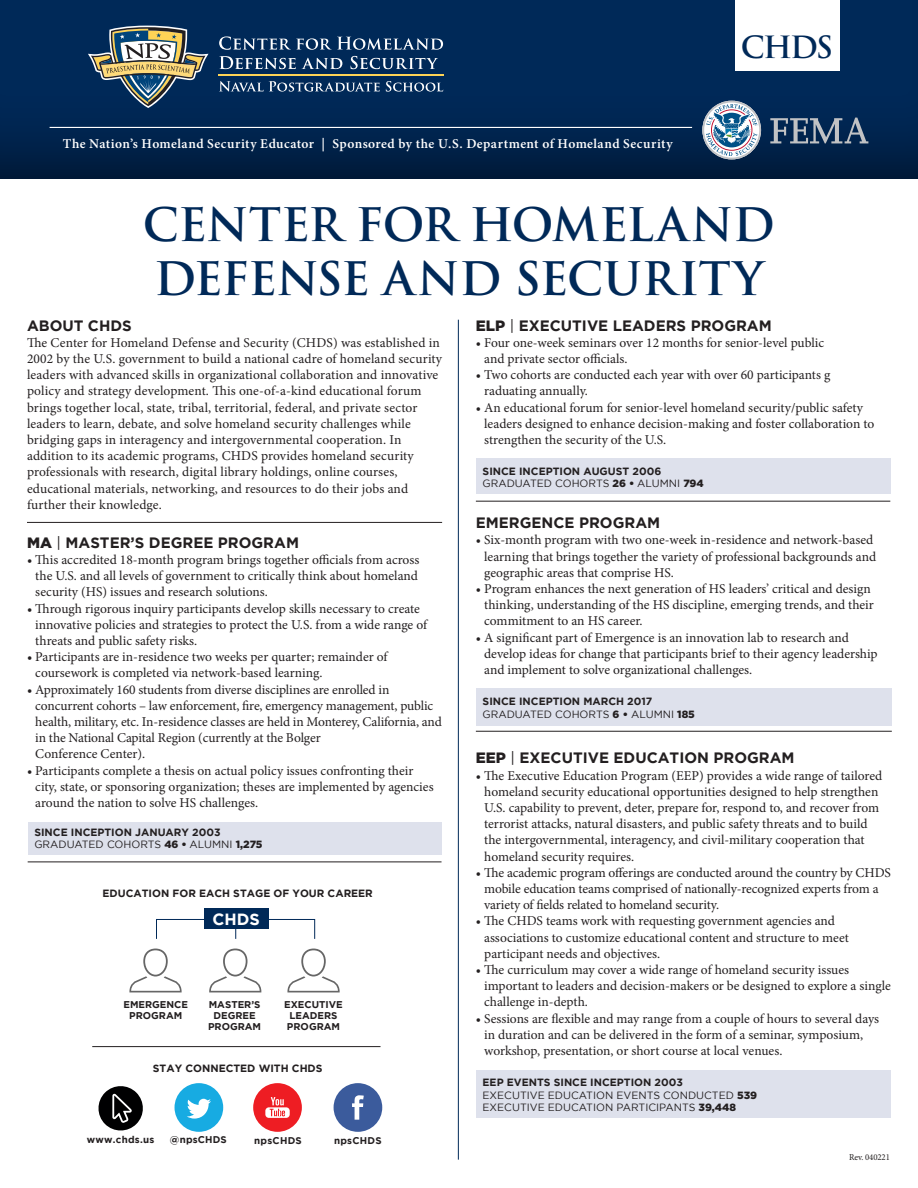
<style>
.page{position:relative;width:918px;height:1188px;background:#fff}
.page>*{position:absolute;margin:0;border:0;box-sizing:border-box;transform-origin:0 0}
.title_-_no_sub-title{font:700 45px/54px "Trajan Pro";letter-spacing:-.015em;color:#002958}
.title_-_no_sub-title-2{font:700 29.85px "Trajan Pro";color:#002958}
.t1{font:700 16.2px "Gotham";color:#fff}
.t2{font:700 15px "Gotham";color:#231f20}
.t3{font:13.5px/16.2px "Minion Pro";color:#231f20}
.t4{font:600 13.5px "Minion Pro";letter-spacing:.03em;color:#fff}
.t5{font:10.5px "Gotham";color:#231f20}
.t6{font:700 10.5px "Gotham";color:#231f20}
.t7{font:700 9.9px "Gotham";color:#231f20}
.t8{font:700 9.75px "Gotham";letter-spacing:.025em;color:#231f20}
.t9{font:9px "Minion Pro";letter-spacing:-.01em;color:#231f20}
.s1{font-weight:900}
.s2{font-weight:400}
</style>
<div class="page">
<div style="left:0;top:0;width:918px;height:180px;background:#231f20;opacity:.9"></div>
<svg style="left:219px;top:36px;width:224px;height:14px;background:#3c5b7f"></svg>
<svg style="left:219px;top:56px;width:77px;height:13px"></svg>
<svg style="left:302px;top:58px;width:40px;height:11px"></svg>
<svg style="left:351px;top:56px;width:87px;height:13px"></svg>
<svg style="left:219px;top:81px;width:161px;height:11px;background:#3d5c80"></svg>
<svg style="left:386px;top:81px;width:57px;height:11px"></svg>
<svg style="left:88px;top:26px;width:121px;height:82px;background:#586a71"></svg>
<hr style="left:219px;top:74px;width:225px;height:2px;background:#fed356">
<hr style="left:50px;top:127px;width:642px;height:1px;background:#fff">
<svg style="left:770px;top:118px;width:98px;height:25px;background:#455d79"></svg>
<svg style="left:702px;top:101px;width:59px;height:58px"></svg>
<div style="left:735px;top:0;width:105px;height:70px;background:#fff"></div>
<hr style="left:27px;top:522px;width:415px;height:1px;background:#231f20">
<div style="left:476px;top:459px;width:414px;height:35px;background:#dee1ec"></div>
<hr style="left:476px;top:501px;width:414px;height:1px;background:#231f20">
<div style="left:476px;top:689px;width:416px;height:37px;background:#dee1ec"></div>
<hr style="left:476px;top:731px;width:416px;height:1px;background:#231f20">
<div style="left:476px;top:1070px;width:414px;height:47px;background:#dee1ec"></div>
<hr style="left:458px;top:320px;width:1px;height:840px;background:#002958">
<div style="left:156px;top:919px;width:159px;height:20px;border:1px solid #002958"></div>
<svg style="left:287px;top:949px;width:53px;height:43px"></svg>
<svg style="left:209px;top:949px;width:52px;height:43px"></svg>
<svg style="left:129px;top:949px;width:53px;height:43px"></svg>
<div style="left:204px;top:908px;width:65px;height:21px;background:#002958"></div>
<hr style="left:92px;top:1046px;width:289px;height:1px;background:#231f20">
<div style="left:28px;top:822px;width:414px;height:32px;background:#dee1ec"></div>
<hr style="left:28px;top:862px;width:414px;height:1px;background:#231f20">
<div style="left:175px;top:1083px;width:48px;height:49px;background:#17abe2;border-radius:50%"></div>
<svg style="left:187px;top:1099px;width:24px;height:20px"></svg>
<div style="left:253px;top:1083px;width:49px;height:49px;background:#ee1d23;border-radius:50%"></div>
<svg style="left:265px;top:1097px;width:25px;height:21px"></svg>
<div style="left:334px;top:1083px;width:48px;height:49px;background:#3b5b9c;border-radius:50%"></div>
<svg style="left:352px;top:1095px;width:12px;height:25px"></svg>
<svg style="left:98px;top:1086px;width:45px;height:45px"></svg>
<p class="t4" style="left:63px;top:134px;width:611px">The Nation’s Homeland Security Educator | Sponsored by the U.S. Department of Homeland Security</p>
<p class="title_-_no_sub-title-2" style="left:741px;top:28px;width:94px">CHDS</p>
<p class="title_-_no_sub-title" style="left:143px;top:198px;width:634px">CENTER FOR HOMELAND<br>DEFENSE AND SECURITY</p>
<p class="t2" style="left:27px;top:317px;width:106px">ABOUT CHDS</p>
<p class="t3" style="left:27px;top:334px;width:417px">The Center for Homeland Defense and Security (CHDS) was established in 2002 by the U.S. government to build a national cadre of homeland security leaders with advanced skills in organizational collaboration and innovative policy and strategy development. This one-of-a-kind educational forum brings together local, state, tribal, territorial, federal, and private sector leaders to learn, debate, and solve homeland security challenges while bridging gaps in interagency and intergovernmental cooperation. In addition to its academic programs, CHDS provides homeland security professionals with research, digital library holdings, online courses, educational materials, networking, and resources to do their jobs and further their knowledge.</p>
<p class="t2" style="left:27px;top:534px;width:274px"><span class="s1">MA</span> <span class="s2">|</span> MASTER’S DEGREE PROGRAM</p>
<p class="t3" style="left:35px;top:552px;width:386px;text-align:justify;text-indent:-8px">• This accredited 18-month program brings together officials from across the U.S. and all levels of government to critically think about homeland security (HS) issues and research solutions.</p>
<p class="t3" style="left:35px;top:600px;width:393px;text-indent:-8px">• Through rigorous inquiry participants develop skills necessary to create innovative policies and strategies to protect the U.S. from a wide range of threats and public safety risks.</p>
<p class="t3" style="left:35px;top:649px;width:354px;text-indent:-8px">• Participants are in-residence two weeks per quarter; remainder of coursework is completed via network-based learning.</p>
<p class="t3" style="left:35px;top:681px;width:408px;text-indent:-8px">• Approximately 160 students from diverse disciplines are enrolled in concurrent cohorts – law enforcement, fire, emergency management, public health, military, etc. In-residence classes are held in Monterey, California, and in the National Capital Region (currently at the Bolger<br>Conference Center).</p>
<p class="t3" style="left:35px;top:762px;width:400px;text-indent:-8px">• Participants complete a thesis on actual policy issues confronting their city, state, or sponsoring organization; theses are implemented by agencies around the nation to solve HS challenges.</p>
<p class="t6" style="left:34px;top:826px;width:188px">SINCE INCEPTION JANUARY 2003</p>
<p class="t5" style="left:34px;top:839px;width:230px">GRADUATED COHORTS <span class="s1">46 •</span> ALUMNI <span class="s1">1,275</span></p>
<p class="t6" style="left:103px;top:887px;width:272px">EDUCATION FOR EACH STAGE OF YOUR CAREER</p>
<p class="t1" style="left:213px;top:910px;width:49px">CHDS</p>
<p class="t7" style="left:123px;top:999px;width:66px">EMERGENCE</p>
<p class="t7" style="left:129px;top:1010px;width:55px">PROGRAM</p>
<p class="t7" style="left:209px;top:999px;width:53px">MASTER’S</p>
<p class="t7" style="left:214px;top:1010px;width:44px">DEGREE</p>
<p class="t7" style="left:208px;top:1021px;width:55px">PROGRAM</p>
<p class="t7" style="left:284px;top:999px;width:60px">EXECUTIVE</p>
<p class="t7" style="left:290px;top:1010px;width:50px">LEADERS</p>
<p class="t7" style="left:287px;top:1021px;width:55px">PROGRAM</p>
<p class="t6" style="left:153px;top:1063px;width:171px">STAY CONNECTED WITH CHDS</p>
<p class="t8" style="left:87px;top:1134px;width:69px">www.chds.us</p>
<p class="t8" style="left:170px;top:1134px;width:58px">@npsCHDS</p>
<p class="t8" style="left:254px;top:1135px;width:49px">npsCHDS</p>
<p class="t8" style="left:334px;top:1135px;width:49px">npsCHDS</p>
<p class="t2" style="left:476px;top:317px;width:297px"><span class="s1">ELP</span> <span class="s2">|</span> EXECUTIVE LEADERS PROGRAM</p>
<p class="t3" style="left:484px;top:334px;width:342px;text-indent:-8px">• Four one-week seminars over 12 months for senior-level public and private sector officials.</p>
<p class="t3" style="left:484px;top:367px;width:348px;text-indent:-8px">• Two cohorts are conducted each year with over 60 participants g raduating annually.</p>
<p class="t3" style="left:484px;top:399px;width:392px;text-indent:-8px">• An educational forum for senior-level homeland security/public safety leaders designed to enhance decision-making and foster collaboration to strengthen the security of the U.S.</p>
<p class="t6" style="left:483px;top:465px;width:180px">SINCE INCEPTION AUGUST 2006</p>
<p class="t5" style="left:483px;top:478px;width:223px">GRADUATED COHORTS <span class="s1">26 •</span> ALUMNI <span class="s1">794</span></p>
<p class="t2" style="left:476px;top:514px;width:186px">EMERGENCE PROGRAM</p>
<p class="t3" style="left:484px;top:532px;width:393px;text-indent:-8px">• Six-month program with two one-week in-residence and network-based learning that brings together the variety of professional backgrounds and geographic areas that comprise HS.</p>
<p class="t3" style="left:484px;top:581px;width:391px;text-indent:-8px">• Program enhances the next generation of HS leaders’ critical and design thinking, understanding of the HS discipline, emerging trends, and their commitment to an HS career.</p>
<p class="t3" style="left:484px;top:629px;width:395px;text-indent:-8px">• A significant part of Emergence is an innovation lab to research and develop ideas for change that participants brief to their agency leadership and implement to solve organizational challenges.</p>
<p class="t6" style="left:483px;top:695px;width:171px">SINCE INCEPTION MARCH 2017</p>
<p class="t5" style="left:483px;top:708px;width:214px">GRADUATED COHORTS <span class="s1">6 •</span> ALUMNI <span class="s1">185</span></p>
<p class="t2" style="left:476px;top:749px;width:320px"><span class="s1">EEP</span> <span class="s2">|</span> EXECUTIVE EDUCATION PROGRAM</p>
<p class="t3" style="left:484px;top:767px;width:400px;text-indent:-8px">• The Executive Education Program (EEP) provides a wide range of tailored homeland security educational opportunities designed to help strengthen U.S. capability to prevent, deter, prepare for, respond to, and recover from terrorist attacks, natural disasters, and public safety threats and to build the intergovernmental, interagency, and civil-military cooperation that homeland security requires.</p>
<p class="t3" style="left:484px;top:864px;width:408px;text-indent:-8px">• The academic program offerings are conducted around the country by CHDS mobile education teams comprised of nationally-recognized experts from a variety of fields related to homeland security.</p>
<p class="t3" style="left:484px;top:913px;width:366px;text-indent:-8px">• The CHDS teams work with requesting government agencies and associations to customize educational content and structure to meet participant needs and objectives.</p>
<p class="t3" style="left:484px;top:962px;width:408px;text-indent:-8px">• The curriculum may cover a wide range of homeland security issues important to leaders and decision-makers or be designed to explore a single challenge in-depth.</p>
<p class="t3" style="left:484px;top:1010px;width:396px;text-indent:-8px">• Sessions are flexible and may range from a couple of hours to several days in duration and can be delivered in the form of a seminar, symposium, workshop, presentation, or short course at local venues.</p>
<p class="t6" style="left:483px;top:1076px;width:202px">EEP EVENTS SINCE INCEPTION 2003</p>
<p class="t5" style="left:483px;top:1089px;width:276px">EXECUTIVE EDUCATION EVENTS CONDUCTED <span class="s1">539</span></p>
<p class="t5" style="left:483px;top:1102px;width:255px">EXECUTIVE EDUCATION PARTICIPANTS <span class="s1">39,448</span></p>
<p class="t9" style="left:849px;top:1151px;width:42px">Rev. 040221</p>
</div>
